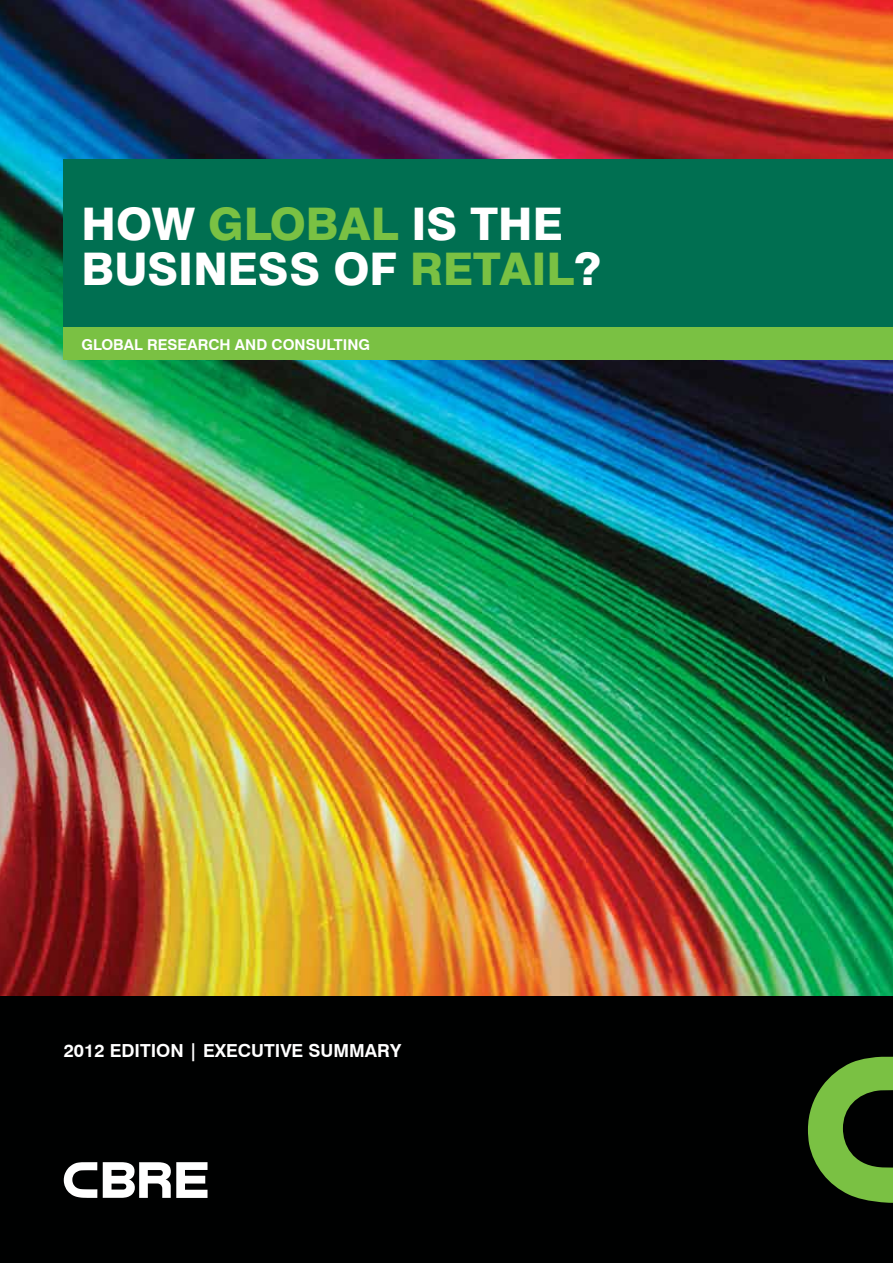
<style>
.page{position:relative;width:893px;height:1263px;background:#fff}
.page>*{position:absolute;margin:0;border:0;box-sizing:border-box;transform-origin:0 0}
.t1{font:51px "CBRE";color:#fff}
.t2{font:800 45px/45px "Swiss 721 BT";color:#fff}
.t3{font:700 18px "Swiss 721 BT";color:#fff}
.t4{font:700 15px "Swiss 721 BT";color:#fff}
.s1{color:#7ac143}
</style>
<div class="page">
<img style="left:0;top:0;width:893px;height:996px">
<div style="left:0;top:996px;width:893px;height:267px;background:#000101"></div>
<div style="left:64px;top:160px;width:829px;height:168px;background:#006f51"></div>
<div style="left:64px;top:328px;width:829px;height:32px;background:#7ac143"></div>
<svg style="left:808px;top:1057px;width:85px;height:146px"></svg>
<p class="t2" style="left:82px;top:201px;width:521px">HOW <span class="s1">GLOBAL</span> IS THE<br>BUSINESS OF <span class="s1">RETAIL</span>?</p>
<p class="t4" style="left:82px;top:335px;width:290px">GLOBAL RESEARCH AND CONSULTING</p>
<p class="t3" style="left:64px;top:1039px;width:339px">2012 EDITION | EXECUTIVE SUMMARY</p>
<p class="t1" style="left:64px;top:1150px;width:145px">A</p>
</div>
